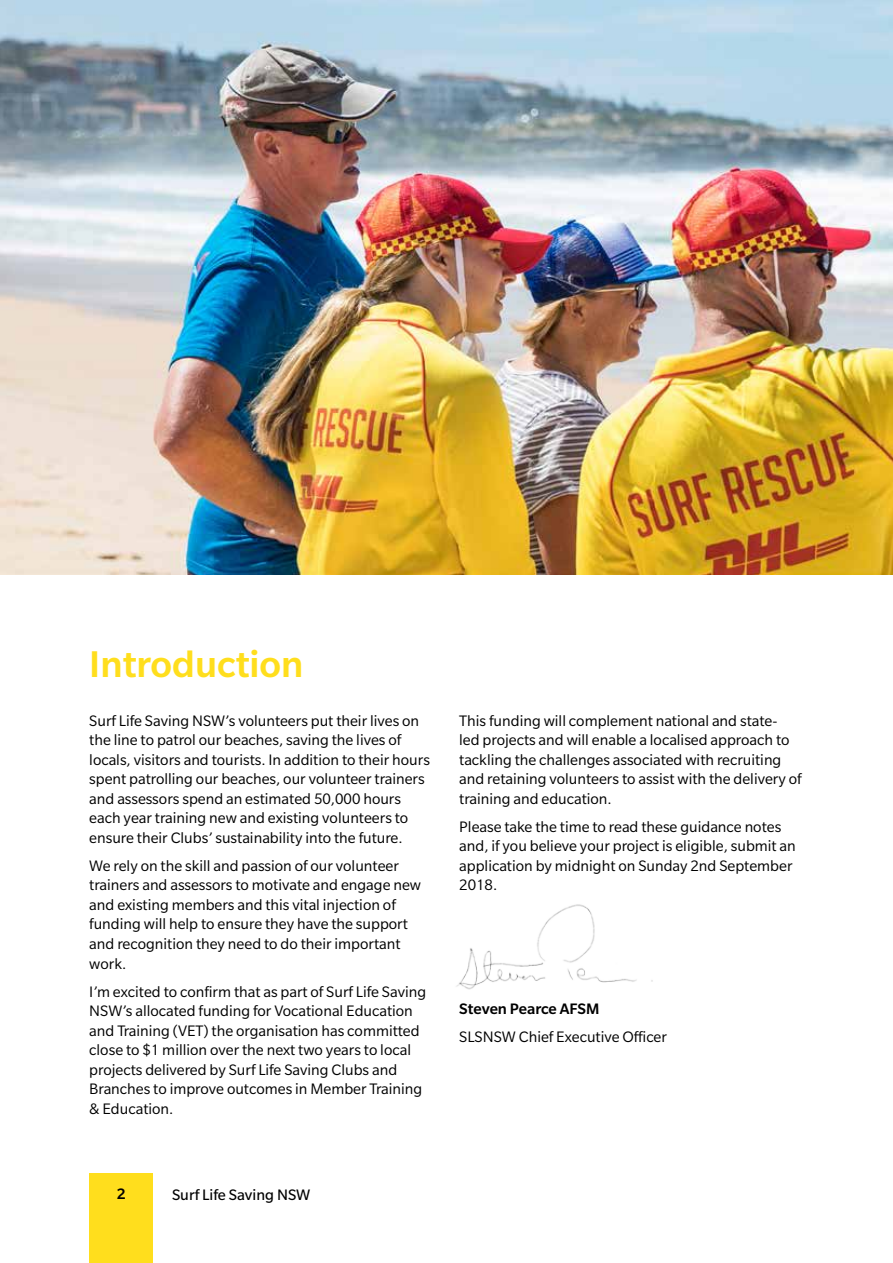
<style>
.page{position:relative;width:893px;height:1263px;background:#fff}
.page>*{position:absolute;margin:0;border:0;box-sizing:border-box;transform-origin:0 0}
.t1{font:500 40.5px "Slate Std";color:#ffde1d}
.t2{font:16.5px/19.5px "Slate Std";color:#000}
.t3{font:500 16.5px "Slate Std";color:#000}
.t4{font:16.5px "Slate Std";color:#000}
</style>
<div class="page">
<div style="left:89px;top:1174px;width:64px;height:89px;background:#ffde1d"></div>
<img style="left:456px;top:904px;width:197px;height:86px">
<img style="left:0;top:0;width:893px;height:574px">
<h1 class="t1" style="left:89px;top:643px;width:216px">Introduction</h1>
<p class="t2" style="left:89px;top:711px;width:342px">Surf Life Saving NSW’s volunteers put their lives on the line to patrol our beaches, saving the lives of locals, visitors and tourists. In addition to their hours spent patrolling our beaches, our volunteer trainers and assessors spend an estimated 50,000 hours each year training new and existing volunteers to ensure their Clubs’ sustainability into the future.</p>
<p class="t2" style="left:89px;top:856px;width:333px">We rely on the skill and passion of our volunteer trainers and assessors to motivate and engage new and existing members and this vital injection of funding will help to ensure they have the support and recognition they need to do their important work.</p>
<p class="t2" style="left:89px;top:981px;width:338px">I’m excited to confirm that as part of Surf Life Saving NSW’s allocated funding for Vocational Education and Training (VET) the organisation has committed close to $1 million over the next two years to local projects delivered by Surf Life Saving Clubs and Branches to improve outcomes in Member Training &amp; Education.</p>
<p class="t2" style="left:459px;top:711px;width:344px">This funding will complement national and state&shy;led projects and will enable a localised approach to tackling the challenges associated with recruiting and retaining volunteers to assist with the delivery of training and education.</p>
<p class="t2" style="left:459px;top:817px;width:338px">Please take the time to read these guidance notes and, if you believe your project is eligible, submit an application by midnight on Sunday 2nd September 2018.</p>
<p class="t3" style="left:459px;top:1000px;width:142px">Steven Pearce AFSM</p>
<p class="t2" style="left:459px;top:1026px;width:209px">SLSNSW Chief Executive Officer</p>
<p class="t3" style="left:117px;top:1185px;width:11px">2</p>
<p class="t4" style="left:172px;top:1186px;width:140px">Surf Life Saving NSW</p>
</div>
